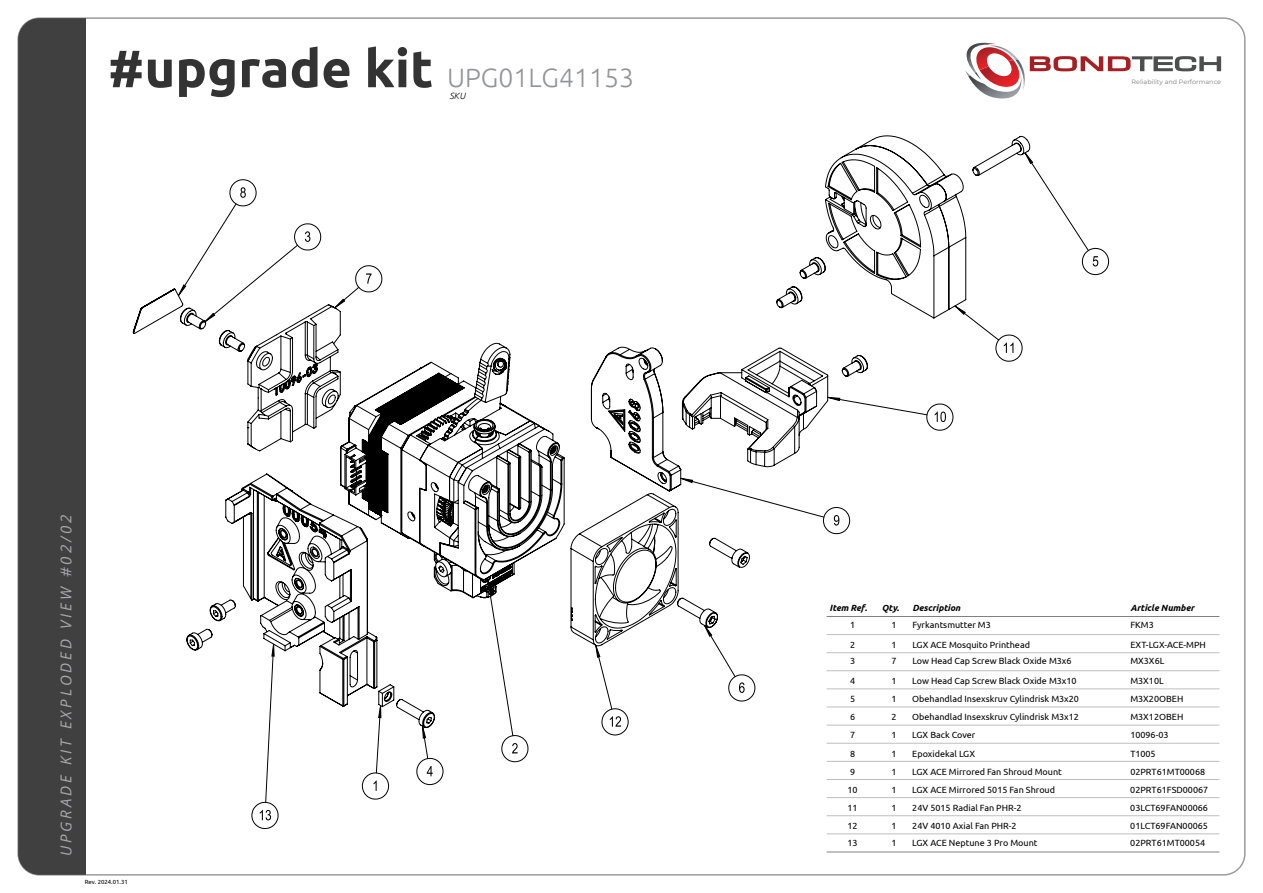
<style>
.page{position:relative;width:1263px;height:893px;background:#fff}
.page>*{position:absolute;margin:0;border:0;box-sizing:border-box;transform-origin:0 0}
.t1{font:300 26.55px "Ubuntu";color:#929497}
.t2{font:italic 15px "Open Sans";letter-spacing:.2em;color:#a6a8ab}
.t3{font:9px "Ubuntu";color:#000}
.t4{font:italic 700 9px "Ubuntu";color:#000}
.t5{font:italic 300 9px "Ubuntu";color:#000}
.t6{font:6.3px "Montserrat";color:#808080}
.t7{font:6px "Ubuntu";color:#000}
.s1{font-weight:700;font-size:52.5px;color:#333}
</style>
<div class="page">
<div style="left:18px;top:18px;width:67px;height:857px;background:#404041"></div>
<svg style="left:178px;top:153px;width:854px;height:585px"></svg>
<svg style="left:965px;top:43px;width:257px;height:56px"></svg>
<hr style="left:826px;top:616px;width:393px;height:1px;background:#808080">
<hr style="left:826px;top:634px;width:393px;height:1px;background:#bfbfbf">
<hr style="left:826px;top:652px;width:393px;height:1px;background:#bfbfbf">
<hr style="left:826px;top:670px;width:393px;height:1px;background:#bfbfbf">
<hr style="left:826px;top:689px;width:393px;height:1px;background:#bfbfbf">
<hr style="left:826px;top:707px;width:393px;height:1px;background:#bfbfbf">
<hr style="left:826px;top:725px;width:393px;height:1px;background:#bfbfbf">
<hr style="left:826px;top:743px;width:393px;height:1px;background:#bfbfbf">
<hr style="left:826px;top:761px;width:393px;height:1px;background:#bfbfbf">
<hr style="left:826px;top:779px;width:393px;height:1px;background:#bfbfbf">
<hr style="left:826px;top:797px;width:393px;height:1px;background:#bfbfbf">
<hr style="left:826px;top:815px;width:393px;height:1px;background:#bfbfbf">
<hr style="left:826px;top:834px;width:393px;height:1px;background:#bfbfbf">
<hr style="left:826px;top:852px;width:393px;height:1px;background:#808080">
<h1 class="t1" style="left:108px;top:62px;width:528px"><span class="s1">#upgrade kit</span> UPG01LG41153</h1>
<p class="t5" style="left:450px;top:91px;width:17px">SKU</p>
<h2 class="t2" style="left:56px;top:856px;width:344px;rotate:-90deg">UPGRADE KIT EXPLODED VIEW #02/02</h2>
<p class="t7" style="left:85px;top:878px;width:45px">Rev. 2024.01.31</p>
<p class="t6" style="left:1131px;top:78px;width:91px">Reliability and Performance</p>
<p class="t4" style="left:829px;top:603px;width:39px">Item Ref.</p>
<p class="t4" style="left:882px;top:603px;width:19px">Qty.</p>
<p class="t4" style="left:912px;top:603px;width:49px">Description</p>
<p class="t4" style="left:1130px;top:603px;width:65px">Article Number</p>
<p class="t3" style="left:850px;top:620px;width:7px">1</p>
<p class="t3" style="left:891px;top:620px;width:7px">1</p>
<p class="t3" style="left:912px;top:620px;width:80px">Fyrkantsmutter M3</p>
<p class="t3" style="left:1130px;top:620px;width:25px">FKM3</p>
<p class="t3" style="left:850px;top:639px;width:7px">2</p>
<p class="t3" style="left:891px;top:639px;width:7px">1</p>
<p class="t3" style="left:912px;top:639px;width:119px">LGX ACE Mosquito Printhead</p>
<p class="t3" style="left:1130px;top:639px;width:77px">EXT-LGX-ACE-MPH</p>
<p class="t3" style="left:850px;top:656px;width:7px">3</p>
<p class="t3" style="left:891px;top:656px;width:7px">7</p>
<p class="t3" style="left:912px;top:656px;width:161px">Low Head Cap Screw Black Oxide M3x6</p>
<p class="t3" style="left:1130px;top:656px;width:36px">MX3X6L</p>
<p class="t3" style="left:850px;top:675px;width:7px">4</p>
<p class="t3" style="left:891px;top:675px;width:7px">1</p>
<p class="t3" style="left:912px;top:675px;width:166px">Low Head Cap Screw Black Oxide M3x10</p>
<p class="t3" style="left:1130px;top:675px;width:35px">M3X10L</p>
<p class="t3" style="left:850px;top:693px;width:7px">5</p>
<p class="t3" style="left:891px;top:693px;width:7px">1</p>
<p class="t3" style="left:912px;top:693px;width:168px">Obehandlad Insexskruv Cylindrisk M3x20</p>
<p class="t3" style="left:1130px;top:693px;width:55px">M3X20OBEH</p>
<p class="t3" style="left:850px;top:712px;width:7px">6</p>
<p class="t3" style="left:891px;top:712px;width:7px">2</p>
<p class="t3" style="left:912px;top:712px;width:168px">Obehandlad Insexskruv Cylindrisk M3x12</p>
<p class="t3" style="left:1130px;top:712px;width:55px">M3X12OBEH</p>
<p class="t3" style="left:850px;top:730px;width:7px">7</p>
<p class="t3" style="left:891px;top:730px;width:7px">1</p>
<p class="t3" style="left:912px;top:730px;width:65px">LGX Back Cover</p>
<p class="t3" style="left:1130px;top:730px;width:40px">10096-03</p>
<p class="t3" style="left:850px;top:748px;width:7px">8</p>
<p class="t3" style="left:891px;top:748px;width:7px">1</p>
<p class="t3" style="left:912px;top:748px;width:64px">Epoxidekal LGX</p>
<p class="t3" style="left:1130px;top:748px;width:27px">T1005</p>
<p class="t3" style="left:850px;top:766px;width:7px">9</p>
<p class="t3" style="left:891px;top:766px;width:7px">1</p>
<p class="t3" style="left:912px;top:766px;width:151px">LGX ACE Mirrored Fan Shroud Mount</p>
<p class="t3" style="left:1130px;top:766px;width:76px">02PRT61MT00068</p>
<p class="t3" style="left:847px;top:784px;width:12px">10</p>
<p class="t3" style="left:891px;top:784px;width:7px">1</p>
<p class="t3" style="left:912px;top:784px;width:144px">LGX ACE Mirrored 5015 Fan Shroud</p>
<p class="t3" style="left:1130px;top:784px;width:79px">02PRT61FSD00067</p>
<p class="t3" style="left:847px;top:802px;width:12px">11</p>
<p class="t3" style="left:891px;top:802px;width:7px">1</p>
<p class="t3" style="left:912px;top:802px;width:111px">24V 5015 Radial Fan PHR-2</p>
<p class="t3" style="left:1130px;top:802px;width:79px">03LCT69FAN00066</p>
<p class="t3" style="left:847px;top:820px;width:12px">12</p>
<p class="t3" style="left:891px;top:820px;width:7px">1</p>
<p class="t3" style="left:912px;top:820px;width:106px">24V 4010 Axial Fan PHR-2</p>
<p class="t3" style="left:1130px;top:820px;width:79px">01LCT69FAN00065</p>
<p class="t3" style="left:847px;top:837px;width:12px">13</p>
<p class="t3" style="left:891px;top:837px;width:7px">1</p>
<p class="t3" style="left:912px;top:837px;width:127px">LGX ACE Neptune 3 Pro Mount</p>
<p class="t3" style="left:1130px;top:837px;width:76px">02PRT61MT00054</p>
</div>
